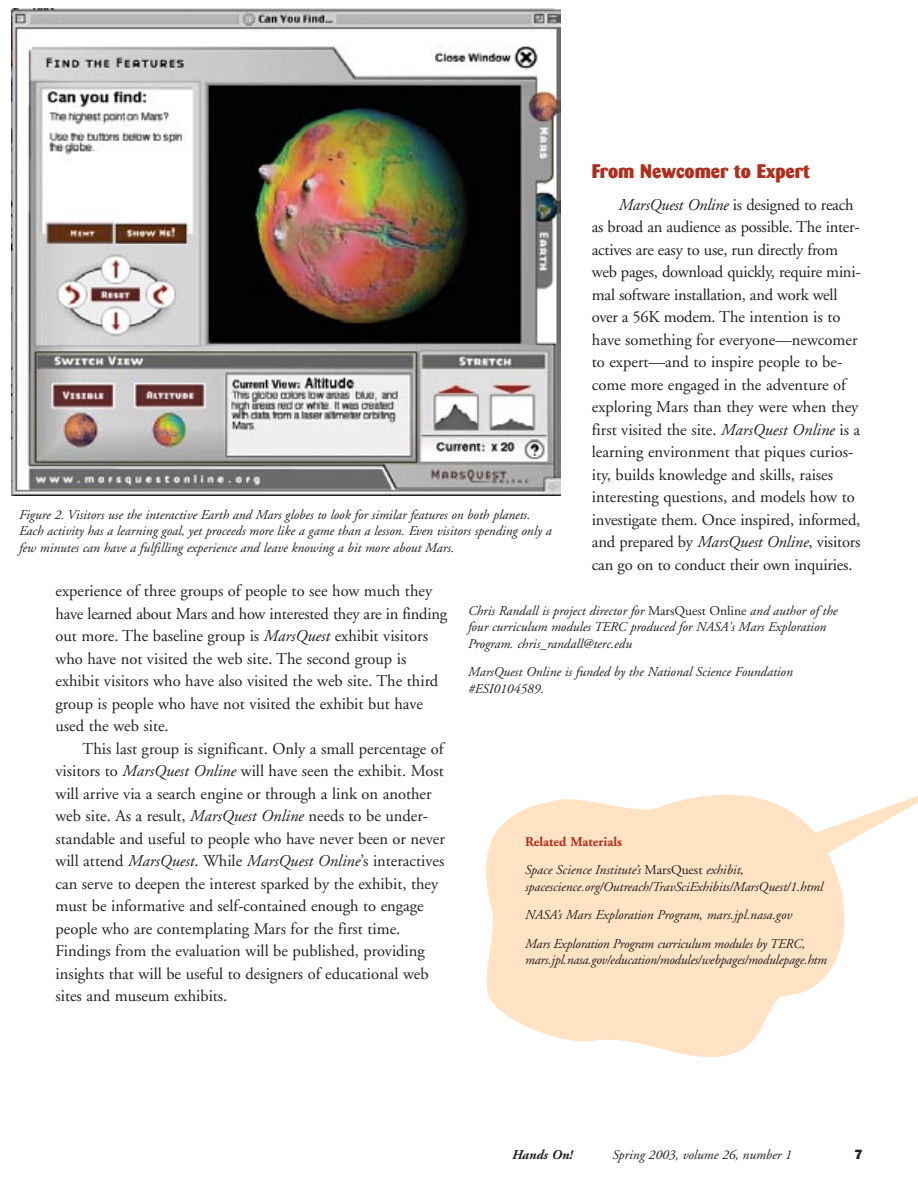
<style>
.page{position:relative;width:918px;height:1188px;background:#fff}
.page>*{position:absolute;margin:0;border:0;box-sizing:border-box;transform-origin:0 0}
.t1{font:800 19.5px "Barmeno";color:#b12c1a}
.t2{font:16.5px/22.5px "Adobe Garamond";color:#231f20}
.t3{font:italic 13.5px/16.5px "Adobe Garamond";color:#231f20}
.t4{font:italic 700 13.5px "Adobe Garamond";color:#231f20}
.t5{font:800 13.5px "Franklin Gothic";color:#231f20}
.s1{font-style:italic}
.s2{font-style:normal}
.s3{font-weight:700;font-style:normal;color:#b12c1a}
</style>
<div class="page">
<svg style="left:486px;top:794px;width:359px;height:263px;fill:#ffe3c4"></svg>
<img style="left:12px;top:8px;width:548px;height:488px">
<svg style="left:802px;top:794px;width:116px;height:68px"></svg>
<p class="t1" style="left:592px;top:163px;width:219px">From Newcomer to Expert</p>
<p class="t2" style="left:592px;top:195px;width:270px;text-indent:27px"><span class="s1">MarsQuest Online</span> is designed to reach as broad an audience as possible. The inter&shy;actives are easy to use, run directly from web pages, download quickly, require mini&shy;mal software installation, and work well over a 56K modem. The intention is to have something for everyone—newcomer to expert—and to inspire people to be&shy;come more engaged in the adventure of exploring Mars than they were when they first visited the site. <span class="s1">MarsQuest Online</span> is a learning environment that piques curios&shy;ity, builds knowledge and skills, raises interesting questions, and models how to investigate them. Once inspired, informed, and prepared by <span class="s1">MarsQuest Online</span>, visitors can go on to conduct their own inquiries.</p>
<p class="t3" style="left:468px;top:604px;width:371px">Chris Randall is project director for <span class="s2">MarsQuest Online</span> and author of the four curriculum modules TERC produced for NASA's Mars Exploration<br>Program. chris_randall@terc.edu</p>
<p class="t3" style="left:468px;top:665px;width:326px">MarsQuest Online is funded by the National Science Foundation #ESI0104589.</p>
<p class="t3" style="left:19px;top:507px;width:534px">Figure 2. Visitors use the interactive Earth and Mars globes to look for similar features on both planets.<br>Each activity has a learning goal, yet proceeds more like a game than a lesson. Even visitors spending only a few minutes can have a fulfilling experience and leave knowing a bit more about Mars.</p>
<p class="t2" style="left:55px;top:581px;width:393px">experience of three groups of people to see how much they have learned about Mars and how interested they are in finding out more. The baseline group is <span class="s1">MarsQuest</span> exhibit visitors who have not visited the web site. The second group is exhibit visitors who have also visited the web site. The third group is people who have not visited the exhibit but have used the web site.</p>
<p class="t2" style="left:55px;top:739px;width:391px;text-indent:27px">This last group is significant. Only a small percentage of visitors to <span class="s1">MarsQuest Online</span> will have seen the exhibit. Most will arrive via a search engine or through a link on another web site. As a result, <span class="s1">MarsQuest Online</span> needs to be under&shy;standable and useful to people who have never been or never will attend <span class="s1">MarsQuest</span>. While <span class="s1">MarsQuest Online</span>’s interactives can serve to deepen the interest sparked by the exhibit, they must be informative and self-contained enough to engage people who are contemplating Mars for the first time.<br>Findings from the evaluation will be published, providing insights that will be useful to designers of educational web sites and museum exhibits.</p>
<p class="t3" style="left:525px;top:828px;width:220px;line-height:28.5px"><span class="s3">Related Materials<br></span>Space Science Institute’s <span class="s2">MarsQuest</span> exhibit,</p>
<p class="t3" style="left:525px;top:873px;width:300px;line-height:28.5px">spacescience.org/Outreach/TravSciExhibits/MarsQuest/1.html<br>NASA’s Mars Exploration Program, mars.jpl.nasa.gov<br>Mars Exploration Program curriculum modules by TERC,</p>
<p class="t3" style="left:525px;top:953px;width:304px">mars.jpl.nasa.gov/education/modules/webpages/modulepage.htm</p>
<p class="t4" style="left:512px;top:1149px;width:62px">Hands On!</p>
<p class="t3" style="left:612px;top:1148px;width:181px">Spring 2003, volume 26, number 1</p>
<p class="t5" style="left:854px;top:1150px;width:10px">7</p>
</div>
